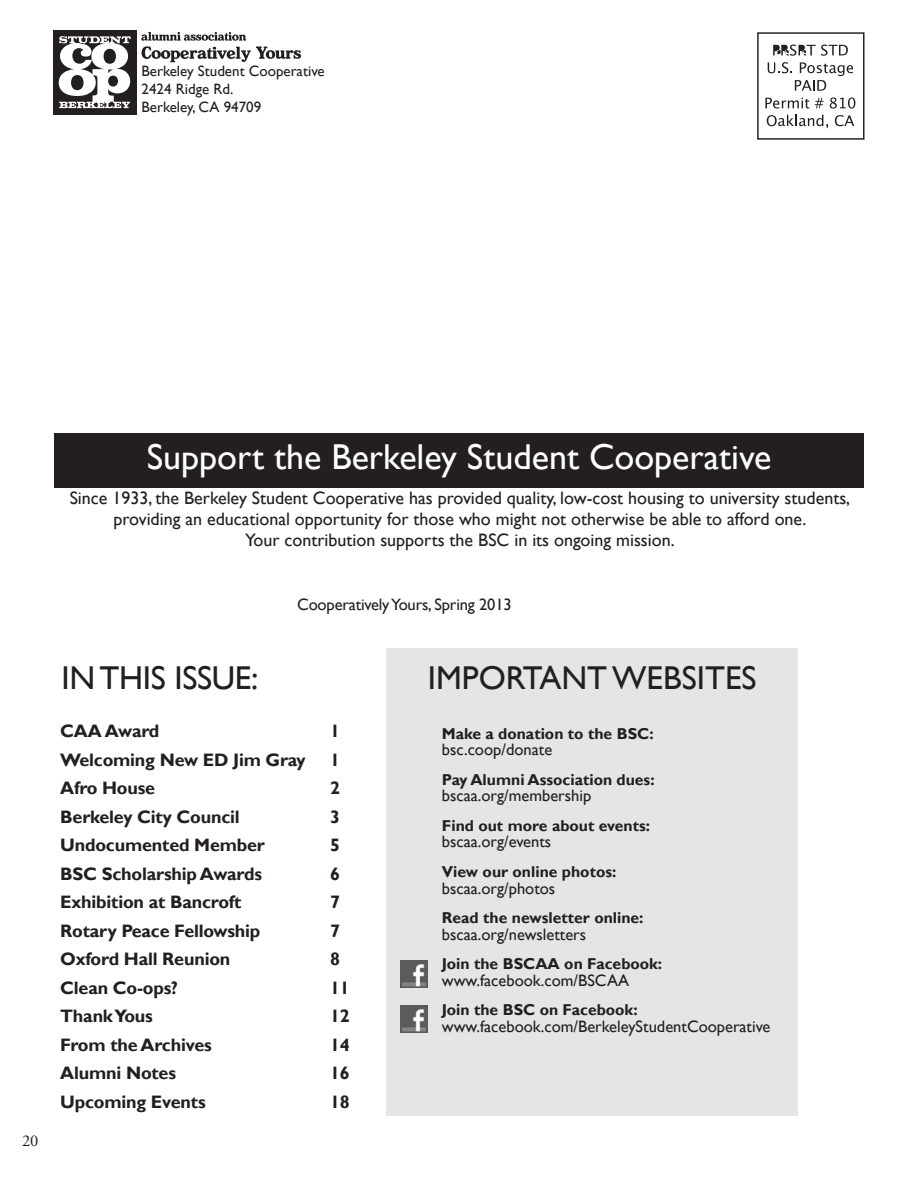
<style>
.page{position:relative;width:918px;height:1188px;background:#fff}
.page>*{position:absolute;margin:0;border:0;box-sizing:border-box;transform-origin:0 0}
.t1{font:36px "Gill Sans";color:#fff}
.t2{font:33px "Gill Sans";color:#231f20}
.t3{font:700 18px "Gill Sans";letter-spacing:-.01em;color:#231f20}
.t4{font:18px/21px "Gill Sans";color:#231f20;text-align:center}
.t5{font:16.5px "Gill Sans";color:#231f20}
.t6{font:16.5px "Adobe Garamond Pro";color:#231f20}
.t7{font:700 15.75px "Gill Sans";color:#231f20}
.t8{font:15px/18px "Gill Sans";color:#231f20}
</style>
<div class="page">
<div style="left:54px;top:433px;width:810px;height:54px;background:#231f20"></div>
<div style="left:53px;top:30px;width:84px;height:85px;background:#231f20"></div>
<svg style="left:59px;top:36px;width:72px;height:72px"></svg>
<svg style="left:141px;top:32px;width:160px;height:30px"></svg>
<div style="left:387px;top:648px;width:411px;height:467px;background:#e4e5e7"></div>
<img style="left:400px;top:961px;width:27px;height:27px">
<img style="left:400px;top:1005px;width:27px;height:27px">
<div style="left:757px;top:32px;width:108px;height:108px;border:1px solid #231f20"></div>
<svg style="left:773px;top:45px;width:75px;height:11px"></svg>
<svg style="left:768px;top:62px;width:85px;height:29px"></svg>
<svg style="left:765px;top:98px;width:44px;height:11px"></svg>
<svg style="left:815px;top:98px;width:9px;height:10px"></svg>
<svg style="left:830px;top:97px;width:25px;height:12px"></svg>
<svg style="left:767px;top:115px;width:61px;height:13px"></svg>
<svg style="left:835px;top:115px;width:19px;height:11px"></svg>
<p class="t8" style="left:142px;top:63px;width:185px">Berkeley Student Cooperative<br>2424 Ridge Rd.<br>Berkeley, CA 94709</p>
<p class="t6" style="left:22px;top:1131px;width:18px">20</p>
<h1 class="t1" style="left:147px;top:435px;width:626px">Support the Berkeley Student Cooperative</h1>
<p class="t4" style="left:70px;top:488px;width:782px">Since 1933, the Berkeley Student Cooperative has provided quality, low-cost housing to university students, providing an educational opportunity for those who might not otherwise be able to afford one.<br>Your contribution supports the BSC in its ongoing mission.</p>
<p class="t5" style="left:297px;top:595px;width:216px">Cooperatively Yours, Spring 2013</p>
<h2 class="t2" style="left:62px;top:659px;width:198px">IN THIS ISSUE:</h2>
<h2 class="t2" style="left:428px;top:659px;width:330px">IMPORTANT WEBSITES</h2>
<p class="t7" style="left:442px;top:724px;width:213px">Make a donation to the BSC:</p>
<p class="t5" style="left:442px;top:740px;width:112px">bsc.coop/donate</p>
<p class="t7" style="left:442px;top:770px;width:214px">Pay Alumni Association dues:</p>
<p class="t5" style="left:442px;top:786px;width:151px">bscaa.org/membership</p>
<p class="t7" style="left:442px;top:816px;width:210px">Find out more about events:</p>
<p class="t5" style="left:442px;top:832px;width:111px">bscaa.org/events</p>
<p class="t7" style="left:442px;top:862px;width:176px">View our online photos:</p>
<p class="t5" style="left:442px;top:878px;width:115px">bscaa.org/photos</p>
<p class="t7" style="left:442px;top:908px;width:203px">Read the newsletter online:</p>
<p class="t5" style="left:442px;top:925px;width:146px">bscaa.org/newsletters</p>
<p class="t7" style="left:442px;top:954px;width:222px">Join the BSCAA on Facebook:</p>
<p class="t5" style="left:442px;top:971px;width:189px">www.facebook.com/BSCAA</p>
<p class="t7" style="left:442px;top:1001px;width:197px">Join the BSC on Facebook:</p>
<p class="t5" style="left:442px;top:1017px;width:330px">www.facebook.com/BerkeleyStudentCooperative</p>
<p class="t3" style="left:60px;top:720px;width:101px">CAA Award</p>
<p class="t3" style="left:330px;top:720px;width:11px">1</p>
<p class="t3" style="left:60px;top:749px;width:247px">Welcoming New ED Jim Gray</p>
<p class="t3" style="left:330px;top:749px;width:11px">1</p>
<p class="t3" style="left:60px;top:777px;width:96px">Afro House</p>
<p class="t3" style="left:330px;top:777px;width:11px">2</p>
<p class="t3" style="left:60px;top:806px;width:181px">Berkeley City Council</p>
<p class="t3" style="left:330px;top:806px;width:11px">3</p>
<p class="t3" style="left:60px;top:834px;width:206px">Undocumented Member</p>
<p class="t3" style="left:330px;top:834px;width:11px">5</p>
<p class="t3" style="left:60px;top:863px;width:204px">BSC Scholarship Awards</p>
<p class="t3" style="left:330px;top:863px;width:11px">6</p>
<p class="t3" style="left:60px;top:891px;width:183px">Exhibition at Bancroft</p>
<p class="t3" style="left:330px;top:891px;width:11px">7</p>
<p class="t3" style="left:60px;top:920px;width:202px">Rotary Peace Fellowship</p>
<p class="t3" style="left:330px;top:920px;width:11px">7</p>
<p class="t3" style="left:60px;top:948px;width:172px">Oxford Hall Reunion</p>
<p class="t3" style="left:330px;top:948px;width:11px">8</p>
<p class="t3" style="left:60px;top:977px;width:119px">Clean Co-ops?</p>
<p class="t3" style="left:330px;top:977px;width:21px">11</p>
<p class="t3" style="left:60px;top:1005px;width:94px">Thank Yous</p>
<p class="t3" style="left:330px;top:1005px;width:21px">12</p>
<p class="t3" style="left:60px;top:1034px;width:153px">From the Archives</p>
<p class="t3" style="left:330px;top:1034px;width:21px">14</p>
<p class="t3" style="left:60px;top:1062px;width:117px">Alumni Notes</p>
<p class="t3" style="left:330px;top:1062px;width:21px">16</p>
<p class="t3" style="left:60px;top:1091px;width:147px">Upcoming Events</p>
<p class="t3" style="left:330px;top:1091px;width:21px">18</p>
</div>
